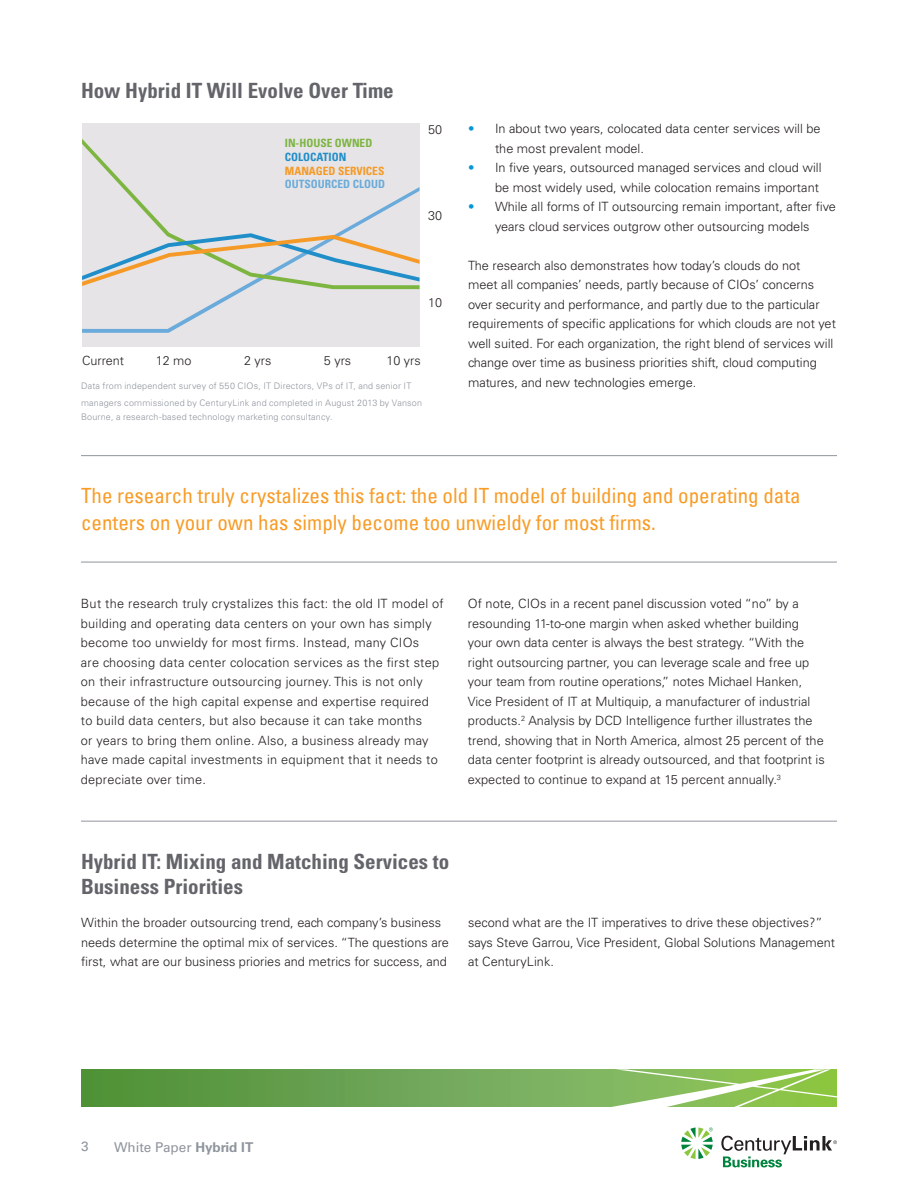
<style>
.page{position:relative;width:918px;height:1188px;background:#fff}
.page>*{position:absolute;margin:0;border:0;box-sizing:border-box;transform-origin:0 0}
.Pull_Out_Quote{font:condensed 21px/27px "Univers Com 57";color:#f89c27}
.Headline{font:700 condensed 21px/25.2px "Univers";color:#63656a}
.Headline_1_Column{font:700 condensed 21px "Univers";color:#63656a}
.t1{font:13.5px "Univers LT Std";color:#8f959d}
.Body_Copy{font:300 12.75px/19.5px "Univers";color:#231f20}
.Body_Copy-2{font:300 12.75px/19.5px "Univers";letter-spacing:.02em;color:#231f20}
.t2{font:300 12.6px "Univers";color:#231f20}
.t3{font:700 condensed 11.4px "Univers";color:#f59a27}
.t4{font:700 condensed 11.4px "Univers";color:#6aabdb}
.t5{font:700 condensed 11.4px "Univers";color:#7db541}
.t6{font:700 condensed 11.4px "Univers";color:#208ec9}
.Chart_Details{font:300 9px/17.2px "Univers LT Std";letter-spacing:.02em;color:#8f959d}
.s1{color:#0696d7}
.s2{font-family:"Univers";font-weight:700}
</style>
<div class="page">
<svg style="left:81px;top:1069px;width:530px;height:38px;background:#68a250"></svg>
<svg style="left:611px;top:1069px;width:226px;height:38px;background:#9ecb72"></svg>
<svg style="left:681px;top:1128px;width:32px;height:31px"></svg>
<svg style="left:721px;top:1136px;width:116px;height:31px"></svg>
<div style="left:82px;top:123px;width:337px;height:224px;background:#e6e4e6"></div>
<svg style="left:82px;top:289px;width:337px;height:44px"></svg>
<svg style="left:82px;top:139px;width:337px;height:150px"></svg>
<svg style="left:82px;top:233px;width:337px;height:53px"></svg>
<hr style="left:81px;top:455px;width:756px;height:1px;background:#8f959d">
<hr style="left:81px;top:562px;width:756px;height:1px;background:#8f959d">
<hr style="left:81px;top:821px;width:756px;height:1px;background:#8f959d">
<p class="Headline_1_Column" style="left:81px;top:77px;width:314px">How Hybrid IT Will Evolve Over Time</p>
<p class="t5" style="left:285px;top:136px;width:89px">IN-HOUSE OWNED</p>
<p class="t6" style="left:285px;top:150px;width:63px">COLOCATION</p>
<p class="t3" style="left:285px;top:164px;width:101px">MANAGED SERVICES</p>
<p class="t4" style="left:285px;top:177px;width:102px">OUTSOURCED CLOUD</p>
<p class="t2" style="left:428px;top:122px;width:16px">50</p>
<p class="t2" style="left:428px;top:208px;width:16px">30</p>
<p class="t2" style="left:428px;top:295px;width:16px">10</p>
<p class="t2" style="left:82px;top:353px;width:44px">Current</p>
<p class="t2" style="left:156px;top:353px;width:37px">12 mo</p>
<p class="t2" style="left:244px;top:353px;width:29px">2 yrs</p>
<p class="t2" style="left:324px;top:353px;width:29px">5 yrs</p>
<p class="t2" style="left:386px;top:353px;width:36px">10 yrs</p>
<p class="Chart_Details" style="left:81px;top:377px;width:343px">Data from independent survey of 550 CIOs, IT Directors, VPs of IT, and senior IT managers commissioned by CenturyLink and completed in August 2013 by Vanson</p>
<p class="Chart_Details" style="left:81px;top:408px;width:253px">Bourne, a research-based technology marketing consultancy.</p>
<p class="Body_Copy" style="left:495px;top:119px;width:327px;text-indent:-27px"><span class="s1">•</span> In about two years, colocated data center services will be the most prevalent model.</p>
<p class="Body_Copy" style="left:468px;top:158px;width:355px;text-align:right"><span class="s1">•</span> In five years, outsourced managed services and cloud will be most widely used, while colocation remains important</p>
<p class="Body_Copy" style="left:468px;top:197px;width:370px;text-align:center"><span class="s1">•</span> While all forms of IT outsourcing remain important, after five years cloud services outgrow other outsourcing models</p>
<p class="Body_Copy" style="left:468px;top:255px;width:369px">The research also demonstrates how today’s clouds do not<br>meet all companies’ needs, partly because of CIOs’ concerns over security and performance, and partly due to the particular requirements of specific applications for which clouds are not yet well suited. For each organization, the right blend of services will change over time as business priorities shift, cloud computing matures, and new technologies emerge.</p>
<p class="Pull_Out_Quote" style="left:81px;top:482px;width:721px">The research truly crystalizes this fact: the old IT model of building and operating data centers on your own has simply become too unwieldy for most firms.</p>
<p class="Body_Copy-2" style="left:81px;top:594px;width:364px">But the research truly crystalizes this fact: the old IT model of building and operating data centers on your own has simply become too unwieldy for most firms. Instead, many CIOs<br>are choosing data center colocation services as the first step on their infrastructure outsourcing journey. This is not only because of the high capital expense and expertise required<br>to build data centers, but also because it can take months<br>or years to bring them online. Also, a business already may have made capital investments in equipment that it needs to depreciate over time.</p>
<p class="Body_Copy" style="left:468px;top:594px;width:358px">Of note, CIOs in a recent panel discussion voted “no” by a resounding 11-to-one margin when asked whether building your own data center is always the best strategy. “With the right outsourcing partner, you can leverage scale and free up your team from routine operations,” notes Michael Hanken, Vice President of IT at Multiquip, a manufacturer of industrial products.<sup>2</sup> Analysis by DCD Intelligence further illustrates the trend, showing that in North America, almost 25 percent of the data center footprint is already outsourced, and that footprint is expected to continue to expand at 15 percent annually.<sup>3</sup></p>
<p class="Headline" style="left:81px;top:849px;width:370px">Hybrid IT: Mixing and Matching Services to<br>Business Priorities</p>
<p class="Body_Copy" style="left:81px;top:913px;width:370px">Within the broader outsourcing trend, each company’s business needs determine the optimal mix of services. “The questions are first, what are our business priories and metrics for success, and</p>
<p class="Body_Copy" style="left:468px;top:913px;width:369px">second what are the IT imperatives to drive these objectives?” says Steve Garrou, Vice President, Global Solutions Management at CenturyLink.</p>
<p class="t1" style="left:81px;top:1139px;width:9px">3</p>
<p class="t1" style="left:114px;top:1139px;width:141px">White Paper <span class="s2">Hybrid IT</span></p>
</div>
